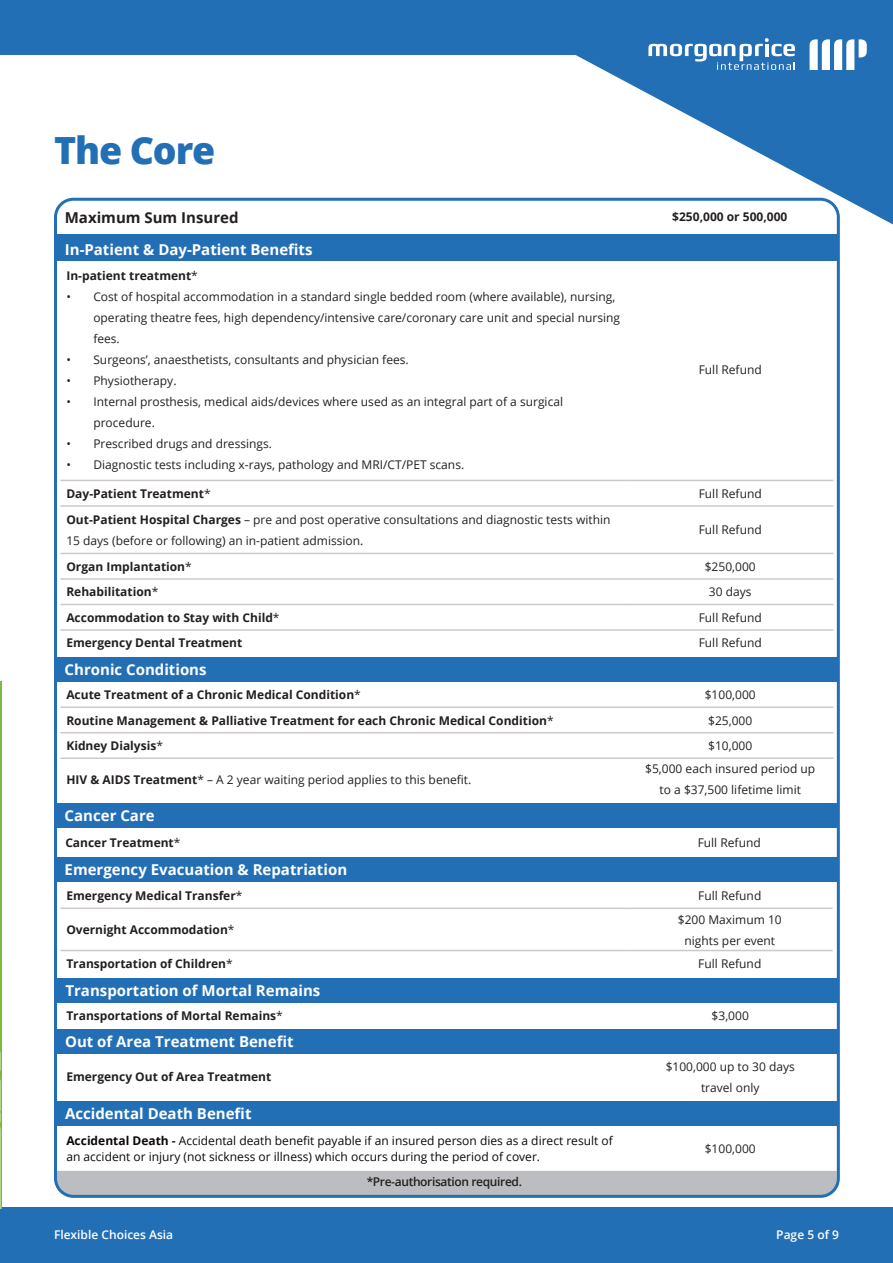
<style>
.page{position:relative;width:893px;height:1263px;background:#fff}
.page>*{position:absolute;margin:0;border:0;box-sizing:border-box;transform-origin:0 0}
.t1{font:800 37.5px "Open Sans";letter-spacing:-.03em;color:#236fb6}
.t2{font:700 15px "Open Sans";color:#fff}
.t3{font:700 15px "Open Sans";color:#231f20}
.t4{font:12px/21px "Open Sans";color:#231f20}
.t5{font:700 12px "Open Sans";color:#231f20}
.t6{font:12px/16.5px "Open Sans";color:#0c0806}
.t7{font:600 12px "Open Sans";color:#fff}
.t8{font:600 12px "Open Sans";letter-spacing:-.03em;color:#231f20}
.s1{font-weight:400}
.s2{font-weight:700}
.s3{font-weight:700;color:#231f20}
</style>
<div class="page">
<div style="left:0;top:0;width:893px;height:54px;background:#236fb6"></div>
<div style="left:0;top:1208px;width:893px;height:55px;background:#236fb6"></div>
<svg style="left:473px;top:54px;width:420px;height:170px"></svg>
<svg style="left:621px;top:38px;width:246px;height:32px"></svg>
<div style="left:58px;top:1171px;width:778px;height:23px;background:#bcbdc0"></div>
<hr style="left:0;top:681px;width:1px;height:528px;background:#77bd42">
<img style="left:0;top:961px;width:1px;height:248px">
<hr style="left:60px;top:480px;width:567px;height:1px;background:#cdc9c8">
<hr style="left:627px;top:480px;width:206px;height:1px;background:#cdc9c8">
<hr style="left:60px;top:505px;width:567px;height:2px;background:#cdc9c8">
<hr style="left:627px;top:505px;width:206px;height:2px;background:#cdc9c8">
<hr style="left:60px;top:553px;width:567px;height:1px;background:#cdc9c8">
<hr style="left:627px;top:553px;width:206px;height:1px;background:#cdc9c8">
<hr style="left:60px;top:578px;width:567px;height:2px;background:#cdc9c8">
<hr style="left:627px;top:578px;width:206px;height:2px;background:#cdc9c8">
<hr style="left:60px;top:604px;width:567px;height:1px;background:#cdc9c8">
<hr style="left:627px;top:604px;width:206px;height:1px;background:#cdc9c8">
<hr style="left:60px;top:629px;width:567px;height:2px;background:#cdc9c8">
<hr style="left:627px;top:629px;width:206px;height:2px;background:#cdc9c8">
<hr style="left:60px;top:907px;width:567px;height:2px;background:#cdc9c8">
<hr style="left:627px;top:907px;width:206px;height:2px;background:#cdc9c8">
<hr style="left:60px;top:950px;width:567px;height:1px;background:#cdc9c8">
<hr style="left:627px;top:950px;width:206px;height:1px;background:#cdc9c8">
<hr style="left:60px;top:706px;width:567px;height:2px;background:#cdc9c8">
<hr style="left:627px;top:706px;width:206px;height:2px;background:#cdc9c8">
<hr style="left:60px;top:732px;width:567px;height:1px;background:#cdc9c8">
<hr style="left:627px;top:732px;width:206px;height:1px;background:#cdc9c8">
<hr style="left:60px;top:757px;width:567px;height:2px;background:#cdc9c8">
<hr style="left:627px;top:757px;width:206px;height:2px;background:#cdc9c8">
<div style="left:54px;top:657px;width:784px;height:25px;background:#236fb6"></div>
<div style="left:54px;top:234px;width:784px;height:27px;background:#236fb6"></div>
<div style="left:54px;top:803px;width:784px;height:25px;background:#236fb6"></div>
<div style="left:54px;top:857px;width:784px;height:25px;background:#236fb6"></div>
<div style="left:55px;top:978px;width:784px;height:25px;background:#236fb6"></div>
<div style="left:55px;top:1029px;width:783px;height:25px;background:#236fb6"></div>
<div style="left:55px;top:1101px;width:783px;height:25px;background:#236fb6"></div>
<p class="t1" style="left:54px;top:122px;width:163px">The Core</p>
<p class="t3" style="left:65px;top:207px;width:175px">Maximum Sum Insured</p>
<p class="t5" style="left:672px;top:209px;width:117px">$250,000 or 500,000</p>
<p class="t2" style="left:65px;top:239px;width:249px">In-Patient &amp; Day-Patient Benefits</p>
<p class="t5" style="left:66px;top:267px;width:133px">In-patient treatment<span class="s1">*</span></p>
<p class="t4" style="left:93px;top:286px;width:528px;text-indent:-27px">• Cost of hospital accommodation in a standard single bedded room (where available), nursing, operating theatre fees, high dependency/intensive care/coronary care unit and special nursing fees.</p>
<p class="t4" style="left:66px;top:349px;width:344px">• Surgeons’, anaesthetists, consultants and physician fees.</p>
<p class="t4" style="left:66px;top:370px;width:112px">• Physiotherapy.</p>
<p class="t4" style="left:93px;top:391px;width:471px;text-indent:-27px">• Internal prosthesis, medical aids/devices where used as an integral part of a surgical procedure.</p>
<p class="t4" style="left:66px;top:433px;width:207px">• Prescribed drugs and dressings.</p>
<p class="t4" style="left:66px;top:454px;width:399px">• Diagnostic tests including x-rays, pathology and MRI/CT/PET scans.</p>
<p class="t4" style="left:699px;top:359px;width:65px">Full Refund</p>
<p class="t5" style="left:66px;top:485px;width:146px">Day-Patient Treatment<span class="s1">*</span></p>
<p class="t4" style="left:699px;top:483px;width:65px">Full Refund</p>
<p class="t4" style="left:66px;top:509px;width:546px"><span class="s2">Out-Patient Hospital Charges</span> – pre and post operative consultations and diagnostic tests within<br>15 days (before or following) an in-patient admission.</p>
<p class="t4" style="left:699px;top:519px;width:65px">Full Refund</p>
<p class="t5" style="left:66px;top:558px;width:127px">Organ Implantation<span class="s1">*</span></p>
<p class="t4" style="left:705px;top:556px;width:52px">$250,000</p>
<p class="t5" style="left:66px;top:583px;width:93px">Rehabilitation<span class="s1">*</span></p>
<p class="t4" style="left:709px;top:581px;width:44px">30 days</p>
<p class="t5" style="left:66px;top:609px;width:215px">Accommodation to Stay with Child<span class="s1">*</span></p>
<p class="t4" style="left:699px;top:607px;width:65px">Full Refund</p>
<p class="t5" style="left:66px;top:634px;width:177px">Emergency Dental Treatment</p>
<p class="t4" style="left:699px;top:632px;width:65px">Full Refund</p>
<p class="t2" style="left:65px;top:659px;width:143px">Chronic Conditions</p>
<p class="t5" style="left:66px;top:686px;width:296px">Acute Treatment of a Chronic Medical Condition<span class="s1">*</span></p>
<p class="t4" style="left:705px;top:684px;width:52px">$100,000</p>
<p class="t5" style="left:66px;top:712px;width:489px">Routine Management &amp; Palliative Treatment for each Chronic Medical Condition<span class="s1">*</span></p>
<p class="t4" style="left:708px;top:709px;width:46px">$25,000</p>
<p class="t5" style="left:66px;top:737px;width:98px">Kidney Dialysis<span class="s1">*</span></p>
<p class="t4" style="left:708px;top:735px;width:46px">$10,000</p>
<p class="t4" style="left:66px;top:769px;width:406px"><span class="s2">HIV &amp; AIDS Treatment</span>* – A 2 year waiting period applies to this benefit.</p>
<p class="t4" style="left:645px;top:758px;width:172px">$5,000 each insured period up</p>
<p class="t4" style="left:660px;top:779px;width:143px">to a $37,500 lifetime limit</p>
<p class="t2" style="left:65px;top:805px;width:92px">Cancer Care</p>
<p class="t5" style="left:65px;top:834px;width:117px">Cancer Treatment<span class="s1">*</span></p>
<p class="t4" style="left:698px;top:832px;width:65px">Full Refund</p>
<p class="t2" style="left:65px;top:859px;width:284px">Emergency Evacuation &amp; Repatriation</p>
<p class="t5" style="left:66px;top:887px;width:178px">Emergency Medical Transfer<span class="s1">*</span></p>
<p class="t4" style="left:698px;top:885px;width:65px">Full Refund</p>
<p class="t5" style="left:66px;top:921px;width:170px">Overnight Accommodation<span class="s1">*</span></p>
<p class="t4" style="left:678px;top:908px;width:105px">$200 Maximum 10</p>
<p class="t4" style="left:684px;top:929px;width:92px">nights per event</p>
<p class="t5" style="left:66px;top:955px;width:168px">Transportation of Children<span class="s1">*</span></p>
<p class="t4" style="left:698px;top:953px;width:65px">Full Refund</p>
<p class="t2" style="left:65px;top:980px;width:256px">Transportation of Mortal Remains</p>
<p class="t2" style="left:65px;top:1031px;width:230px">Out of Area Treatment Benefit</p>
<p class="t5" style="left:66px;top:1007px;width:218px">Transportations of Mortal Remains<span class="s1">*</span></p>
<p class="t4" style="left:712px;top:1005px;width:39px">$3,000</p>
<p class="t5" style="left:66px;top:1068px;width:206px">Emergency Out of Area Treatment</p>
<p class="t2" style="left:65px;top:1103px;width:188px">Accidental Death Benefit</p>
<p class="t4" style="left:666px;top:1056px;width:131px">$100,000 up to 30 days</p>
<p class="t4" style="left:701px;top:1077px;width:60px">travel only</p>
<p class="t6" style="left:66px;top:1132px;width:548px"><span class="s2">Accidental Death</span> <span class="s3">-</span> Accidental death benefit payable if an insured person dies as a direct result of an accident or injury (not sickness or illness) which occurs during the period of cover.</p>
<p class="t4" style="left:705px;top:1138px;width:52px">$100,000</p>
<p class="t8" style="left:367px;top:1174px;width:157px">*Pre-authorisation required.</p>
<p class="t7" style="left:54px;top:1227px;width:121px">Flexible Choices Asia</p>
<p class="t7" style="left:776px;top:1227px;width:64px">Page 5 of 9</p>
</div>
